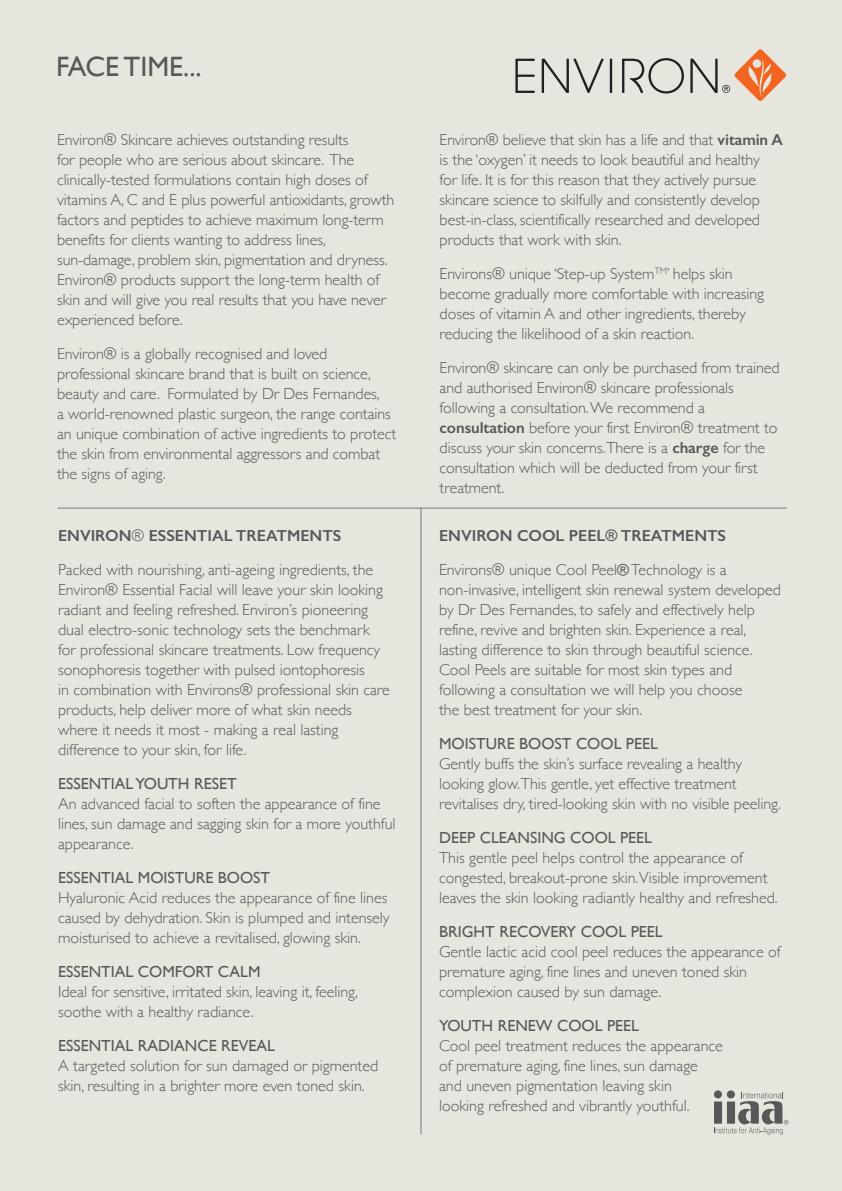
<style>
.page{position:relative;width:842px;height:1191px;background:#e7e6de}
.page>*{position:absolute;margin:0;border:0;box-sizing:border-box;transform-origin:0 0}
.t1{font:28px "Gill Sans";color:#57585a}
.t2{font:300 16px/20px "Gill Sans";color:#57585a}
.t3{font:16px "Gill Sans";color:#57585a}
.s1{font-weight:600}
.s2{font-weight:400}
</style>
<div class="page">
<svg style="left:515px;top:49px;width:271px;height:52px"></svg>
<hr style="left:58px;top:507px;width:729px;height:1px;background:#76787b">
<hr style="left:420px;top:507px;width:1px;height:627px;background:#76787b">
<svg style="left:714px;top:1090px;width:74px;height:45px"></svg>
<h1 class="t1" style="left:56px;top:50px;width:147px">FACE TIME...</h1>
<p class="t2" style="left:57px;top:130px;width:339px">Environ® Skincare achieves outstanding results<br>for people who are serious about skincare. The clinically-tested formulations contain high doses of vitamins A, C and E plus powerful antioxidants, growth factors and peptides to achieve maximum long-term benefits for clients wanting to address lines, sun-damage, problem skin, pigmentation and dryness.<br>Environ® products support the long-term health of skin and will give you real results that you have never experienced before.</p>
<p class="t2" style="left:57px;top:344px;width:341px">Environ® is a globally recognised and loved professional skincare brand that is built on science, beauty and care. Formulated by Dr Des Fernandes,<br>a world-renowned plastic surgeon, the range contains an unique combination of active ingredients to protect the skin from environmental aggressors and combat the signs of aging.</p>
<p class="t2" style="left:58px;top:518px;width:317px;line-height:34px"><span class="s1">ENVIRON</span>® <span class="s1">ESSENTIAL TREATMENTS<br></span>Packed with nourishing, anti-ageing ingredients, the</p>
<p class="t2" style="left:58px;top:579px;width:333px">Environ® Essential Facial will leave your skin looking radiant and feeling refreshed. Environ’s pioneering dual electro-sonic technology sets the benchmark for professional skincare treatments. Low frequency sonophoresis together with pulsed iontophoresis<br>in combination with Environs® professional skin care products, help deliver more of what skin needs where it needs it most - making a real lasting difference to your skin, for life.</p>
<p class="t3" style="left:58px;top:774px;width:180px">ESSENTIAL YOUTH RESET</p>
<p class="t2" style="left:58px;top:793px;width:339px">An advanced facial to soften the appearance of fine lines, sun damage and sagging skin for a more youthful appearance.</p>
<p class="t3" style="left:58px;top:868px;width:214px">ESSENTIAL MOISTURE BOOST</p>
<p class="t2" style="left:58px;top:887px;width:333px">Hyaluronic Acid reduces the appearance of fine lines caused by dehydration. Skin is plumped and intensely moisturised to achieve a revitalised, glowing skin.</p>
<p class="t3" style="left:58px;top:962px;width:204px">ESSENTIAL COMFORT CALM</p>
<p class="t2" style="left:58px;top:981px;width:301px">Ideal for sensitive, irritated skin, leaving it, feeling, soothe with a healthy radiance.</p>
<p class="t3" style="left:58px;top:1036px;width:218px">ESSENTIAL RADIANCE REVEAL</p>
<p class="t2" style="left:58px;top:1055px;width:322px">A targeted solution for sun damaged or pigmented skin, resulting in a brighter more even toned skin.</p>
<p class="t2" style="left:440px;top:130px;width:345px">Environ® believe that skin has a life and that <span class="s1">vitamin A </span>is the ‘oxygen’ it needs to look beautiful and healthy<br>for life. It is for this reason that they actively pursue skincare science to skilfully and consistently develop best-in-class, scientifically researched and developed products that work with skin.</p>
<p class="t2" style="left:440px;top:264px;width:326px">Environs® unique ‘Step-up System<sup>TM</sup>’ helps skin become gradually more comfortable with increasing doses of vitamin A and other ingredients, thereby reducing the likelihood of a skin reaction.</p>
<p class="t2" style="left:440px;top:358px;width:342px">Environ® skincare can only be purchased from trained and authorised Environ® skincare professionals following a consultation. We recommend a <span class="s1">consultation</span> before your first Environ® treatment to discuss your skin concerns.There is a <span class="s1">charge</span> for the consultation which will be deducted from your first treatment.</p>
<p class="t2" style="left:439px;top:518px;width:289px;line-height:34px"><span class="s1">ENVIRON COOL PEEL® TREATMENTS<br></span>Environs® unique Cool Peel<span class="s2">®</span> Technology is a</p>
<p class="t2" style="left:439px;top:579px;width:343px">non-invasive, intelligent skin renewal system developed by Dr Des Fernandes, to safely and effectively help refine, revive and brighten skin. Experience a real, lasting difference to skin through beautiful science.<br>Cool Peels are suitable for most skin types and following a consultation we will help you choose<br>the best treatment for your skin.</p>
<p class="t3" style="left:439px;top:734px;width:220px">MOISTURE BOOST COOL PEEL</p>
<p class="t2" style="left:439px;top:753px;width:343px">Gently buffs the skin’s surface revealing a healthy looking glow.This gentle, yet effective treatment revitalises dry, tired-looking skin with no visible peeling.</p>
<p class="t3" style="left:439px;top:828px;width:215px">DEEP CLEANSING COOL PEEL</p>
<p class="t2" style="left:439px;top:847px;width:340px">This gentle peel helps control the appearance of congested, breakout-prone skin.Visible improvement leaves the skin looking radiantly healthy and refreshed.</p>
<p class="t3" style="left:439px;top:922px;width:225px">BRIGHT RECOVERY COOL PEEL</p>
<p class="t2" style="left:439px;top:941px;width:343px">Gentle lactic acid cool peel reduces the appearance of premature aging, fine lines and uneven toned skin complexion caused by sun damage.</p>
<p class="t3" style="left:439px;top:1016px;width:201px">YOUTH RENEW COOL PEEL</p>
<p class="t2" style="left:439px;top:1035px;width:285px">Cool peel treatment reduces the appearance of premature aging, fine lines, sun damage and uneven pigmentation leaving skin<br>looking refreshed and vibrantly youthful.</p>
</div>
